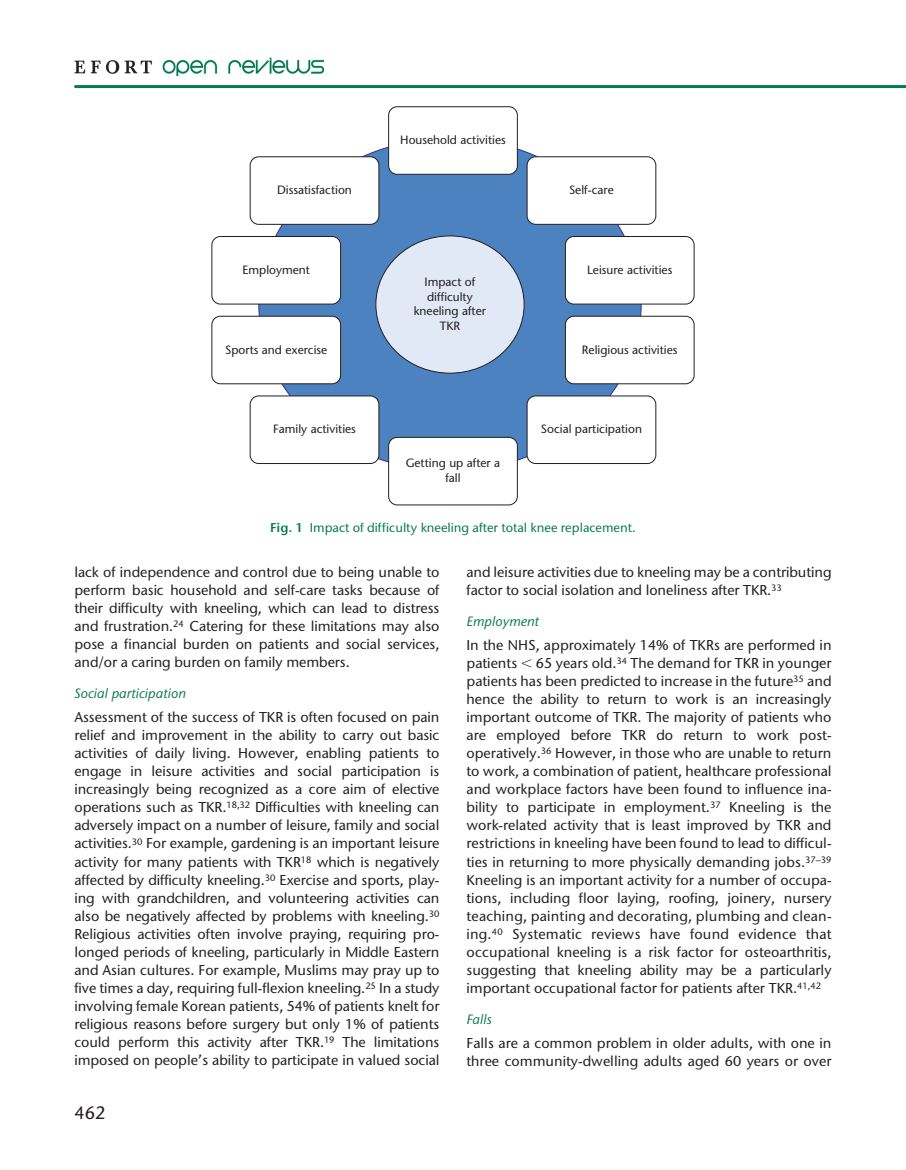
<style>
.page{position:relative;width:906px;height:1170px;background:#fff}
.page>*{position:absolute;margin:0;border:0;box-sizing:border-box;transform-origin:0 0}
.t1{font:500 18px "Stone Sans ITC Pro";color:#231f20}
.t2{font:500 14.25px/18px "Stone Sans ITC Pro";letter-spacing:-.005em;color:#231f20;text-align:justify}
.t3{font:italic 500 13.5px "Stone Sans ITC Pro";color:#077a4e}
.t4{font:500 12.75px "Stone Sans ITC Pro";color:#077a4e}
.t5{font:500 12px/14.4px "Stone Sans Std";color:#231f20;text-align:center}
.s1{font-weight:600}
</style>
<div class="page">
<img style="left:74px;top:57px;width:250px;height:19px">
<hr style="left:74px;top:85px;width:832px;height:3px;background:#077a4e">
<div style="left:259px;top:138px;width:382px;height:332px;background:#4c82c0;border-radius:50%"></div>
<div style="left:376px;top:236px;width:148px;height:137px;background:#e1e9f6;border-radius:50%"></div>
<div style="left:388px;top:437px;width:129px;height:68px;background:#fff;border-radius:9px"></div>
<div style="left:388px;top:437px;width:130px;height:68px;border:1px solid #231f20;border-radius:9px"></div>
<div style="left:527px;top:396px;width:129px;height:67px;background:#fff;border-radius:9px"></div>
<div style="left:527px;top:395px;width:129px;height:69px;border:1px solid #231f20;border-radius:9px"></div>
<div style="left:565px;top:316px;width:129px;height:68px;background:#fff;border-radius:9px"></div>
<div style="left:565px;top:316px;width:129px;height:68px;border:1px solid #231f20;border-radius:9px"></div>
<div style="left:565px;top:236px;width:129px;height:68px;background:#fff;border-radius:9px"></div>
<div style="left:565px;top:236px;width:129px;height:68px;border:1px solid #231f20;border-radius:9px"></div>
<div style="left:527px;top:157px;width:129px;height:67px;background:#fff;border-radius:9px"></div>
<div style="left:527px;top:156px;width:129px;height:69px;border:1px solid #231f20;border-radius:9px"></div>
<div style="left:388px;top:107px;width:129px;height:67px;background:#fff;border-radius:9px"></div>
<div style="left:388px;top:106px;width:130px;height:69px;border:1px solid #231f20;border-radius:9px"></div>
<div style="left:250px;top:157px;width:129px;height:67px;background:#fff;border-radius:9px"></div>
<div style="left:250px;top:156px;width:129px;height:69px;border:1px solid #231f20;border-radius:9px"></div>
<div style="left:212px;top:236px;width:128px;height:68px;background:#fff;border-radius:9px"></div>
<div style="left:211px;top:236px;width:130px;height:68px;border:1px solid #231f20;border-radius:9px"></div>
<div style="left:212px;top:316px;width:128px;height:68px;background:#fff;border-radius:9px"></div>
<div style="left:211px;top:316px;width:130px;height:68px;border:1px solid #231f20;border-radius:9px"></div>
<div style="left:250px;top:396px;width:129px;height:67px;background:#fff;border-radius:9px"></div>
<div style="left:250px;top:395px;width:129px;height:69px;border:1px solid #231f20;border-radius:9px"></div>
<p class="t5" style="left:400px;top:133px;width:107px">Household activities</p>
<p class="t5" style="left:277px;top:183px;width:76px">Dissatisfaction</p>
<p class="t5" style="left:569px;top:183px;width:46px">Self-care</p>
<p class="t5" style="left:242px;top:262px;width:69px">Employment</p>
<p class="t5" style="left:414px;top:275px;width:74px">Impact of difficulty kneeling after<br>TKR</p>
<p class="t5" style="left:587px;top:262px;width:87px">Leisure activities</p>
<p class="t5" style="left:225px;top:342px;width:104px">Sports and exercise</p>
<p class="t5" style="left:582px;top:342px;width:97px">Religious activities</p>
<p class="t5" style="left:273px;top:422px;width:84px">Family activities</p>
<p class="t5" style="left:541px;top:422px;width:103px">Social participation</p>
<p class="t5" style="left:406px;top:456px;width:96px">Getting up after a fall</p>
<p class="t4" style="left:270px;top:520px;width:367px"><span class="s1">Fig. 1</span> Impact of difficulty kneeling after total knee replacement.</p>
<p class="t2" style="left:74px;top:562px;width:366px">lack of independence and control due to being unable to perform basic household and self-care tasks because of their difficulty with kneeling, which can lead to distress and frustration.<sup>24</sup> Catering for these limitations may also pose a financial burden on patients and social services, and/or a caring burden on family members.</p>
<p class="t3" style="left:74px;top:685px;width:113px">Social participation</p>
<p class="t2" style="left:74px;top:708px;width:366px">Assessment of the success of TKR is often focused on pain relief and improvement in the ability to carry out basic activities of daily living. However, enabling patients to engage in leisure activities and social participation is increasingly being recognized as a core aim of elective operations such as TKR.<sup>18,32</sup> Difficulties with kneeling can adversely impact on a number of leisure, family and social activities.<sup>30</sup> For example, gardening is an important leisure activity for many patients with TKR<sup>18</sup> which is negatively affected by difficulty kneeling.<sup>30</sup> Exercise and sports, play&shy;ing with grandchildren, and volunteering activities can also be negatively affected by problems with kneeling.<sup>30<br></sup>Religious activities often involve praying, requiring pro&shy;longed periods of kneeling, particularly in Middle Eastern and Asian cultures. For example, Muslims may pray up to five times a day, requiring full-flexion kneeling.<sup>25</sup> In a study involving female Korean patients, 54% of patients knelt for religious reasons before surgery but only 1% of patients could perform this activity after TKR.<sup>19</sup> The limitations imposed on people’s ability to participate in valued social</p>
<p class="t1" style="left:74px;top:1101px;width:32px">462</p>
<p class="t2" style="left:466px;top:562px;width:366px">and leisure activities due to kneeling may be a contributing factor to social isolation and loneliness after TKR.<sup>33</sup></p>
<p class="t3" style="left:466px;top:613px;width:74px">Employment</p>
<p class="t2" style="left:466px;top:636px;width:366px">In the NHS, approximately 14% of TKRs are performed in patients</p>
<p class="t2" style="left:466px;top:654px;width:366px;text-indent:69px">65 years old.<sup>34</sup> The demand for TKR in younger patients has been predicted to increase in the future<sup>35</sup> and hence the ability to return to work is an increasingly important outcome of TKR. The majority of patients who are employed before TKR do return to work post&shy;operatively.<sup>36</sup> However, in those who are unable to return to work, a combination of patient, healthcare professional and workplace factors have been found to influence ina&shy;bility to participate in employment.<sup>37</sup> Kneeling is the work-related activity that is least improved by TKR and restrictions in kneeling have been found to lead to difficul&shy;ties in returning to more physically demanding jobs.<sup>37–39<br></sup>Kneeling is an important activity for a number of occupa&shy;tions, including floor laying, roofing, joinery, nursery teaching, painting and decorating, plumbing and clean&shy;ing.<sup>40</sup> Systematic reviews have found evidence that occupational kneeling is a risk factor for osteoarthritis, suggesting that kneeling ability may be a particularly important occupational factor for patients after TKR.<sup>41,42</sup></p>
<p class="t3" style="left:466px;top:1011px;width:27px">Falls</p>
<p class="t2" style="left:466px;top:1033px;width:366px">Falls are a common problem in older adults, with one in three community-dwelling adults aged 60 years or over</p>
</div>
